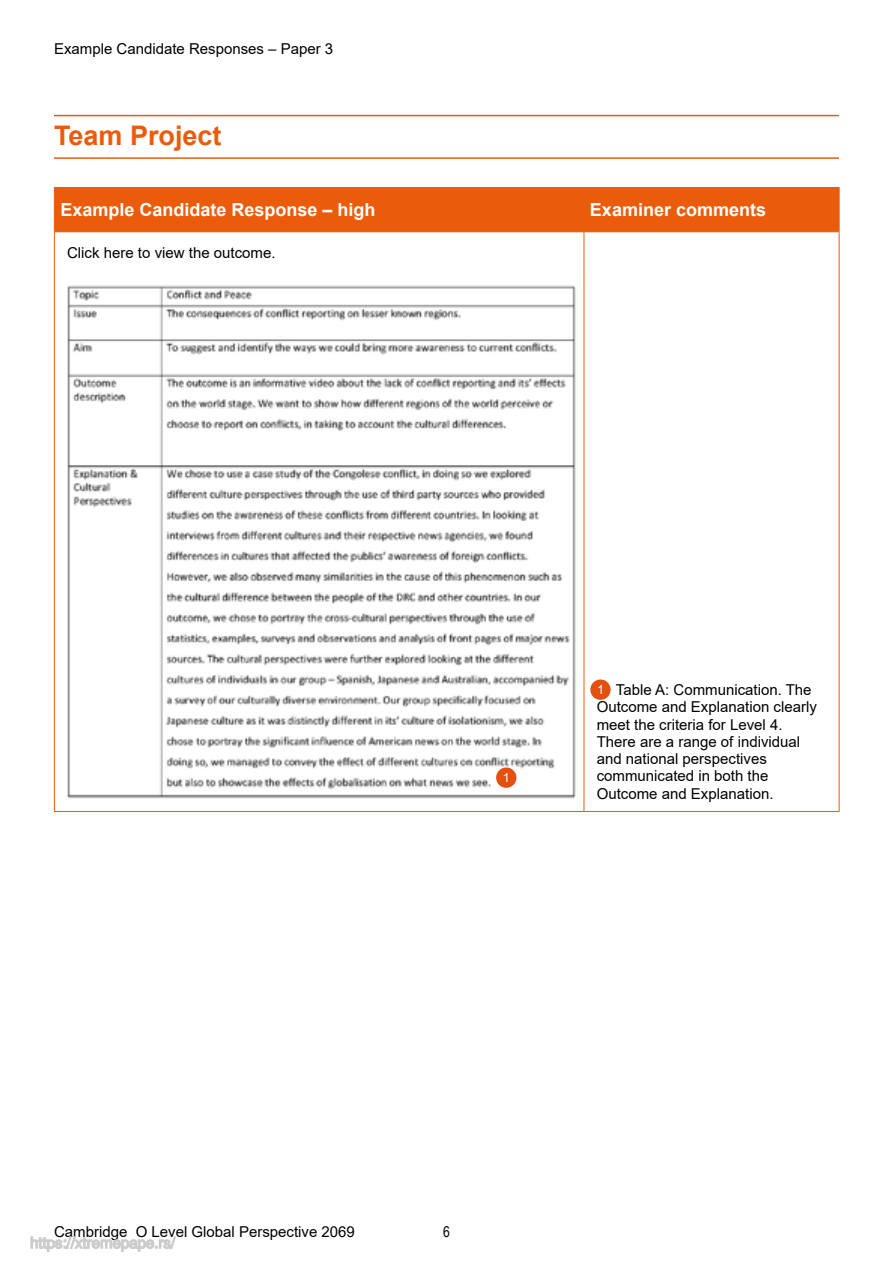
<style>
.page{position:relative;width:893px;height:1263px;background:#fff}
.page>*{position:absolute;margin:0;border:0;box-sizing:border-box;transform-origin:0 0}
.t1{font:700 27px "Arial";color:#ea5c0b}
.t2{font:700 18px "Arial";color:#fff}
.t3{font:15px/17.2px "Arial";color:#000}
.t4{font:15px "Arial Narrow";color:#000}
.t5{font:12.6px "Arial MT Pro";color:#fff}
</style>
<div class="page">
<hr style="left:54px;top:115px;width:785px;height:1px;background:#ea5c0b">
<hr style="left:54px;top:157px;width:785px;height:2px;background:#ea5c0b">
<div style="left:55px;top:188px;width:784px;height:43px;background:#ea5c0b"></div>
<hr style="left:54px;top:188px;width:1px;height:43px;background:#ea5c0b">
<hr style="left:54px;top:187px;width:530px;height:1px;background:#ea5c0b">
<hr style="left:54px;top:231px;width:530px;height:1px;background:#ea5c0b">
<hr style="left:584px;top:188px;width:1px;height:43px;background:#ea5c0b">
<hr style="left:584px;top:187px;width:255px;height:1px;background:#ea5c0b">
<hr style="left:839px;top:188px;width:1px;height:43px;background:#ea5c0b">
<hr style="left:584px;top:231px;width:255px;height:1px;background:#ea5c0b">
<hr style="left:54px;top:232px;width:1px;height:579px;background:#ea5c0b">
<hr style="left:584px;top:232px;width:1px;height:579px;background:#ea5c0b">
<hr style="left:839px;top:232px;width:1px;height:579px;background:#ea5c0b">
<hr style="left:54px;top:811px;width:530px;height:1px;background:#ea5c0b">
<hr style="left:584px;top:811px;width:255px;height:1px;background:#ea5c0b">
<img style="left:67px;top:285px;width:509px;height:514px">
<div style="left:590px;top:679px;width:21px;height:21px;background:#e35010;border-radius:50%"></div>
<div style="left:496px;top:767px;width:20px;height:21px;background:#e35010;border-radius:50%"></div>
<svg style="left:30px;top:1236px;width:146px;height:16px"></svg>
<p class="t3" style="left:54px;top:41px;width:281px">Example Candidate Responses – Paper 3</p>
<h1 class="t1" style="left:54px;top:125px;width:169px">Team Project</h1>
<p class="t2" style="left:60px;top:203px;width:317px">Example Candidate Response – high</p>
<p class="t2" style="left:590px;top:203px;width:178px">Examiner comments</p>
<p class="t3" style="left:67px;top:245px;width:210px">Click here to view the outcome.</p>
<p class="t5" style="left:503px;top:770px;width:9px">1</p>
<p class="t3" style="left:597px;top:683px;width:222px;text-indent:19px">Table A: Communication. The<br>Outcome and Explanation clearly meet the criteria for Level 4.<br>There are a range of individual and national perspectives communicated in both the<br>Outcome and Explanation.</p>
<p class="t5" style="left:597px;top:682px;width:9px">1</p>
<p class="t3" style="left:54px;top:1224px;width:302px">Cambridge O Level Global Perspective 2069</p>
<p class="t4" style="left:443px;top:1223px;width:8px">6</p>
</div>
